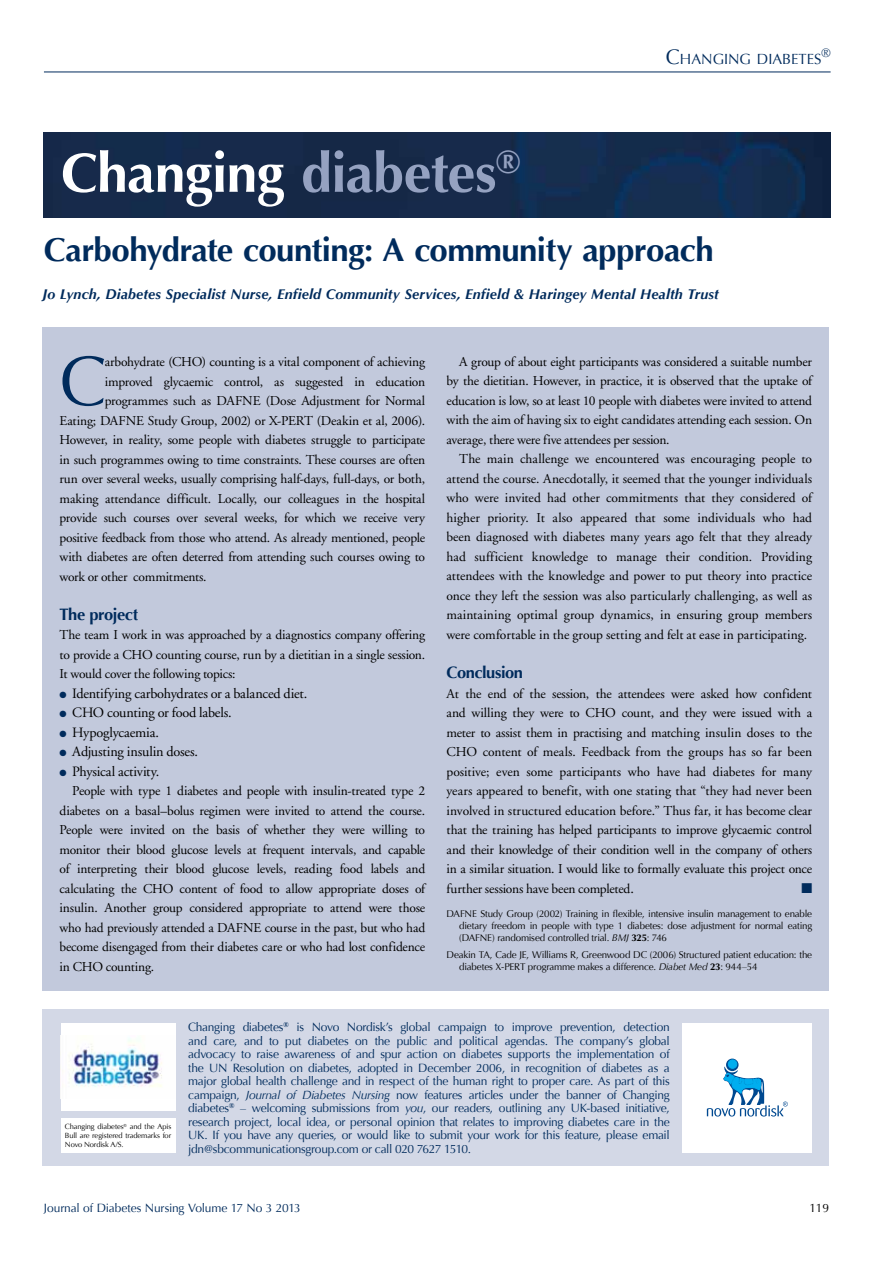
<style>
.page{position:relative;width:893px;height:1263px;background:#fff}
.page>*{position:absolute;margin:0;border:0;box-sizing:border-box;transform-origin:0 0}
.t1{font:70.5px "Optima";color:#002b5c}
.t2{font:700 55.5px "Optima";letter-spacing:-.015em;color:#fff}
.t3{font:700 33px "Optima";letter-spacing:-.02em;color:#002b5c}
.t4{font:700 16.5px "Optima";letter-spacing:-.025em;color:#002b5c}
.t5{font:14.7px "Optima";color:#002b5c}
.t6{font:14.25px "Adobe Garamond";letter-spacing:-.015em;color:#000}
.t7{font:italic 700 14.25px "Optima";letter-spacing:.01em;color:#002b5c}
.t8{font:14.25px "Zapf Dingbats ITC";color:#002b5c}
.t9{font:13.5px/19.5px "Adobe Garamond";letter-spacing:-.015em;color:#000;text-align:justify}
.t10{font:12.3px "Optima";color:#002b5c}
.t11{font:12px/13.5px "Optima";letter-spacing:-.025em;color:#002b5c;text-align:justify}
.t12{font:12px "Optima";color:#000}
.t13{font:9.75px/12px "Optima";letter-spacing:-.015em;color:#000;text-align:justify}
.t14{font:7.5px/9px "Optima";letter-spacing:-.015em;color:#000;text-align:justify}
.s1{font-size:21px}
.s2{color:#95a2c1}
.s3{color:#002b5c}
.s4{font-size:14.25px}
.s5{font-style:italic}
.s6{font-weight:700}
</style>
<div class="page">
<div style="left:43px;top:327px;width:786px;height:663px;background:#c2c9dc"></div>
<img style="left:44px;top:132px;width:787px;height:85px">
<hr style="left:44px;top:72px;width:787px;height:1px;background:#002b5c">
<div style="left:43px;top:1010px;width:786px;height:156px;background:#d3d8e6"></div>
<div style="left:682px;top:1023px;width:130px;height:129px;background:#fff"></div>
<svg style="left:726px;top:1058px;width:12px;height:13px"></svg>
<div style="left:728px;top:1060px;width:9px;height:8px;background:#00aeef;border-radius:50%"></div>
<div style="left:728px;top:1060px;width:9px;height:8px;border:1px solid #00aeef;border-radius:50%"></div>
<svg style="left:707px;top:1066px;width:81px;height:50px"></svg>
<div style="left:61px;top:1023px;width:115px;height:87px;background:#fff"></div>
<img style="left:69px;top:1038px;width:93px;height:49px">
<div style="left:61px;top:1118px;width:115px;height:34px;background:#fff"></div>
<p class="t5" style="left:666px;top:50px;width:157px"><span class="s1">C</span>HANGING DIABETES</p>
<p class="t10" style="left:821px;top:46px;width:11px">®</p>
<h2 class="t2" style="left:61px;top:141px;width:461px">Changing <span class="s2">diabetes</span><sup>®</sup></h2>
<h3 class="t3" style="left:44px;top:231px;width:671px">Carbohydrate counting: A community approach</h3>
<p class="t7" style="left:42px;top:285px;width:678px">Jo Lynch, Diabetes Specialist Nurse, Enfield Community Services, Enfield &amp; Haringey Mental Health Trust</p>
<h1 class="t1" style="left:60px;top:340px;width:48px">C</h1>
<p class="t9" style="left:105px;top:352px;width:322px">arbohydrate (CHO) counting is a vital component of achieving</p>
<p class="t9" style="left:105px;top:372px;width:322px">improved glycaemic control, as suggested in education</p>
<p class="t9" style="left:105px;top:391px;width:322px">programmes such as DAFNE (Dose Adjustment for Normal</p>
<p class="t9" style="left:60px;top:411px;width:367px">Eating; DAFNE Study Group, 2002) or X-PERT (Deakin et al, 2006).</p>
<p class="t9" style="left:60px;top:430px;width:367px">However, in reality, some people with diabetes struggle to participate</p>
<p class="t9" style="left:60px;top:450px;width:367px">in such programmes owing to time constraints. These courses are often</p>
<p class="t9" style="left:60px;top:469px;width:367px">run over several weeks, usually comprising half-days, full-days, or both,</p>
<p class="t9" style="left:60px;top:489px;width:367px">making attendance difficult. Locally, our colleagues in the hospital</p>
<p class="t9" style="left:60px;top:508px;width:367px">provide such courses over several weeks, for which we receive very</p>
<p class="t9" style="left:60px;top:528px;width:367px">positive feedback from those who attend. As already mentioned, people</p>
<p class="t9" style="left:60px;top:547px;width:367px">with diabetes are often deterred from attending such courses owing to</p>
<p class="t9" style="left:60px;top:567px;width:149px">work or other commitments.</p>
<p class="t4" style="left:60px;top:604px;width:80px">The project</p>
<p class="t9" style="left:60px;top:625px;width:367px">The team I work in was approached by a diagnostics company offering to provide a CHO counting course, run by a dietitian in a single session.<br>It would cover the following topics:</p>
<p class="t6" style="left:60px;top:685px;width:249px"><span class="s3">●</span> Identifying carbohydrates or a balanced diet.</p>
<p class="t6" style="left:60px;top:705px;width:174px"><span class="s3">●</span> CHO counting or food labels.</p>
<p class="t6" style="left:60px;top:724px;width:101px"><span class="s3">●</span> Hypoglycaemia.</p>
<p class="t6" style="left:60px;top:744px;width:140px"><span class="s3">●</span> Adjusting insulin doses.</p>
<p class="t6" style="left:60px;top:763px;width:101px"><span class="s3">●</span> Physical activity.</p>
<p class="t9" style="left:60px;top:781px;width:367px;text-indent:13px">People with type 1 diabetes and people with insulin-treated type 2 diabetes on a basal–bolus regimen were invited to attend the course.<br>People were invited on the basis of whether they were willing to monitor their blood glucose levels at frequent intervals, and capable of interpreting their blood glucose levels, reading food labels and calculating the CHO content of food to allow appropriate doses of insulin. Another group considered appropriate to attend were those who had previously attended a DAFNE course in the past, but who had become disengaged from their diabetes care or who had lost confidence in CHO counting.</p>
<p class="t9" style="left:446px;top:352px;width:367px;text-indent:13px">A group of about eight participants was considered a suitable number by the dietitian. However, in practice, it is observed that the uptake of education is low, so at least 10 people with diabetes were invited to attend with the aim of having six to eight candidates attending each session. On average, there were five attendees per session.</p>
<p class="t9" style="left:446px;top:450px;width:367px;text-indent:13px">The main challenge we encountered was encouraging people to attend the course. Anecdotally, it seemed that the younger individuals who were invited had other commitments that they considered of higher priority. It also appeared that some individuals who had been diagnosed with diabetes many years ago felt that they already had sufficient knowledge to manage their condition. Providing attendees with the knowledge and power to put theory into practice once they left the session was also particularly challenging, as well as maintaining optimal group dynamics, in ensuring group members were comfortable in the group setting and felt at ease in participating.</p>
<p class="t4" style="left:446px;top:663px;width:78px">Conclusion</p>
<p class="t9" style="left:446px;top:684px;width:367px">At the end of the session, the attendees were asked how confident and willing they were to CHO count, and they were issued with a meter to assist them in practising and matching insulin doses to the CHO content of meals. Feedback from the groups has so far been positive; even some participants who have had diabetes for many years appeared to benefit, with one stating that “they had never been involved in structured education before.” Thus far, it has become clear that the training has helped participants to improve glycaemic control and their knowledge of their condition well in the company of others in a similar situation. I would like to formally evaluate this project once further sessions have been completed<span class="s4">.</span></p>
<p class="t8" style="left:801px;top:881px;width:12px">■</p>
<p class="t13" style="left:459px;top:908px;width:354px;text-indent:-13px">DAFNE Study Group (2002) Training in flexible, intensive insulin management to enable dietary freedom in people with type 1 diabetes: dose adjustment for normal eating (DAFNE) randomised controlled trial. <span class="s5">BMJ</span> <span class="s6">325</span>: 746</p>
<p class="t13" style="left:459px;top:948px;width:354px;text-indent:-13px">Deakin TA, Cade JE, Williams R, Greenwood DC (2006) Structured patient education: the diabetes X-PERT programme makes a difference. <span class="s5">Diabet Med</span> <span class="s6">23</span>: 944–54</p>
<p class="t14" style="left:65px;top:1122px;width:108px">Changing diabetes<sup>®</sup> and the Apis Bull are registered trademarks for Novo Nordisk A/S.</p>
<p class="t11" style="left:188px;top:1021px;width:483px">Changing diabetes<sup>®</sup> is Novo Nordisk’s global campaign to improve prevention, detection and care, and to put diabetes on the public and political agendas. The company’s global advocacy to raise awareness of and spur action on diabetes supports the implementation of the UN Resolution on diabetes, adopted in December 2006, in recognition of diabetes as a major global health challenge and in respect of the human right to proper care. As part of this campaign, <span class="s5">Journal of Diabetes Nursing</span> now features articles under the banner of Changing diabetes<sup>®</sup> – welcoming submissions from <span class="s5">you</span>, our readers, outlining any UK-based initiative, research project, local idea, or personal opinion that relates to improving diabetes care in the UK. If you have any queries, or would like to submit your work for this feature, please email jdn@sbcommunicationsgroup.com or call 020 7627 1510.</p>
<p class="t11" style="left:44px;top:1201px;width:258px">Journal of Diabetes Nursing Volume 17 No 3 2013</p>
<p class="t12" style="left:809px;top:1201px;width:21px">119</p>
</div>
